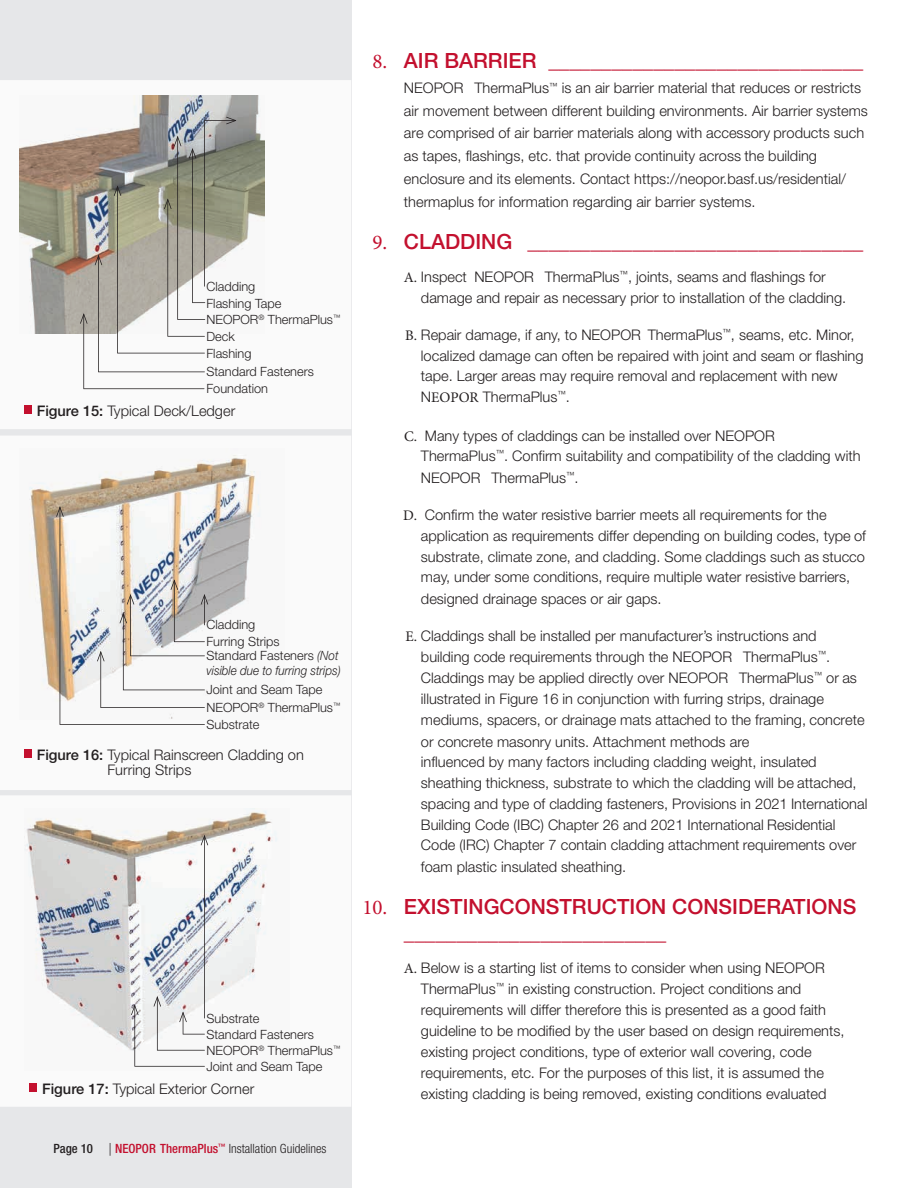
<style>
.page{position:relative;width:918px;height:1188px;background:#fff}
.page>*{position:absolute;margin:0;border:0;box-sizing:border-box;transform-origin:0 0}
.t1{font:500 21px/25.2px "Helvetica Neue LT Std";color:#c3102e}
.t2{font:300 14.7px/21px "Helvetica Neue LT Std";color:#231f20}
.t3{font:300 12.75px/17.2px "Helvetica Neue LT Std";color:#231f20}
.t4{font:italic 300 12.75px/15px "Helvetica Neue LT Std";color:#231f20;scale:.92 1}
.t5{font:300 condensed 12.75px "Helvetica Neue LT Std";color:#231f20}
.s1{font-weight:500}
.s2{font-style:normal}
.s3{font-stretch:normal}
.s4{font-weight:500;color:#c3102e}
.s5{font-family:"Minion Pro";font-weight:400}
</style>
<div class="page">
<div style="left:0;top:0;width:351px;height:1188px;background:#e6e7e9"></div>
<div style="left:0;top:80px;width:351px;height:349px;background:#fafafa"></div>
<div style="left:24px;top:406px;width:8px;height:8px;background:#c3102e"></div>
<img style="left:19px;top:95px;width:245px;height:238px">
<svg style="left:83px;top:314px;width:121px;height:75px;background:#e8e7e7"></svg>
<svg style="left:80px;top:313px;width:8px;height:11px"></svg>
<svg style="left:98px;top:255px;width:107px;height:117px;background:#d5d3d0"></svg>
<svg style="left:95px;top:255px;width:7px;height:10px"></svg>
<svg style="left:117px;top:186px;width:88px;height:167px;background:#bdbbaf"></svg>
<svg style="left:114px;top:185px;width:7px;height:11px"></svg>
<svg style="left:167px;top:199px;width:38px;height:138px;background:#c4c2bc"></svg>
<svg style="left:164px;top:198px;width:8px;height:11px"></svg>
<svg style="left:177px;top:137px;width:28px;height:183px;background:#acaba2"></svg>
<svg style="left:174px;top:136px;width:7px;height:10px"></svg>
<svg style="left:192px;top:149px;width:13px;height:154px;background:#a1a093"></svg>
<svg style="left:189px;top:148px;width:7px;height:11px"></svg>
<svg style="left:204px;top:120px;width:32px;height:167px;background:#a1a396"></svg>
<svg style="left:226px;top:117px;width:10px;height:7px"></svg>
<div style="left:0;top:436px;width:351px;height:354px;background:#fafafa"></div>
<div style="left:24px;top:749px;width:8px;height:8px;background:#c3102e"></div>
<img style="left:19px;top:448px;width:265px;height:271px">
<svg style="left:60px;top:507px;width:145px;height:218px;fill:#f4f3f4"></svg>
<svg style="left:56px;top:506px;width:8px;height:11px"></svg>
<svg style="left:100px;top:652px;width:105px;height:56px;fill:#f8f8f8"></svg>
<svg style="left:97px;top:651px;width:8px;height:10px"></svg>
<svg style="left:123px;top:614px;width:82px;height:76px;background:#ede9e5"></svg>
<svg style="left:120px;top:613px;width:7px;height:10px"></svg>
<svg style="left:130px;top:595px;width:75px;height:61px"></svg>
<svg style="left:127px;top:594px;width:7px;height:11px"></svg>
<svg style="left:174px;top:580px;width:31px;height:62px;background:#bcbab9"></svg>
<svg style="left:171px;top:579px;width:7px;height:11px"></svg>
<hr style="left:204px;top:595px;width:1px;height:30px;background:#231f20">
<svg style="left:201px;top:594px;width:7px;height:11px"></svg>
<div style="left:0;top:795px;width:351px;height:312px;background:#fafafa"></div>
<div style="left:29px;top:1084px;width:8px;height:8px;background:#c3102e"></div>
<img style="left:25px;top:808px;width:265px;height:263px">
<svg style="left:134px;top:1005px;width:71px;height:62px;fill:#f8f8f8"></svg>
<svg style="left:131px;top:1005px;width:8px;height:10px"></svg>
<svg style="left:157px;top:997px;width:48px;height:54px"></svg>
<svg style="left:154px;top:996px;width:7px;height:11px"></svg>
<div style="left:183px;top:1012px;width:22px;height:23px;background:#f8f8f8"></div>
<svg style="left:179px;top:1012px;width:8px;height:10px"></svg>
<hr style="left:204px;top:836px;width:1px;height:182px;background:#231f20">
<svg style="left:201px;top:835px;width:7px;height:10px"></svg>
<p class="t3" style="left:206px;top:277px;width:50px">Cladding</p>
<p class="t3" style="left:206px;top:311px;width:135px">NEOPOR<sup>®</sup> ThermaPlus<sup>™<br></sup>Deck<br>Flashing<br>Standard Fasteners<br>Foundation</p>
<p class="t3" style="left:206px;top:294px;width:76px">Flashing Tape</p>
<p class="t2" style="left:37px;top:400px;width:200px"><span class="s1">FIGURE 15:</span> Typical Deck/Ledger</p>
<p class="t3" style="left:206px;top:616px;width:75px;line-height:16.8px">Cladding<br>Furring Strips</p>
<p class="t3" style="left:206px;top:681px;width:117px">Joint and Seam Tape</p>
<p class="t4" style="left:206px;top:648px;width:148px"><span class="s2">Standard Fasteners</span> (Not visible due to furring strips)</p>
<p class="t3" style="left:206px;top:699px;width:135px">NEOPOR<sup>®</sup> ThermaPlus<sup>™<br></sup>Substrate</p>
<p class="t2" style="left:107px;top:747px;width:198px;line-height:15px;text-indent:-71px"><span class="s1">FIGURE 16:</span> Typical Rainscreen Cladding on<br>Furring Strips</p>
<p class="t3" style="left:206px;top:1009px;width:55px">Substrate</p>
<p class="t3" style="left:206px;top:1057px;width:117px">Joint and Seam Tape</p>
<p class="t3" style="left:206px;top:1026px;width:135px;line-height:16px">Standard Fasteners<br>NEOPOR<sup>®</sup> ThermaPlus<sup>™</sup></p>
<p class="t2" style="left:42px;top:1078px;width:214px"><span class="s1">FIGURE 17:</span> Typical Exterior Corner</p>
<p class="t5" style="left:53px;top:1142px;width:275px"><span class="s1">Page 10</span> <span class="s3">|</span> <span class="s4">NEOPOR ThermaPlus</span><sup>™</sup> Installation Guidelines</p>
<h1 class="t1" style="left:373px;top:48px;width:492px"><span class="s5">8.</span> AIR BARRIER ______________________________</h1>
<p class="t2" style="left:404px;top:77px;width:466px;line-height:22.6px">NEOPOR<sup>®</sup> ThermaPlus<sup>™</sup> is an air barrier material that reduces or restricts air movement between different building environments. Air barrier systems are comprised of air barrier materials along with accessory products such as tapes, fl ashings, etc. that provide continuity across the building enclosure and its elements. Contact https://neopor.basf.us/residential/ thermaplus for information regarding air barrier systems.</p>
<h1 class="t1" style="left:373px;top:229px;width:492px"><span class="s5">9.</span> CLADDING ________________________________</h1>
<p class="t2" style="left:421px;top:266px;width:427px;text-indent:-17px"><span class="s5">A.</span> Inspect NEOPOR<sup>®</sup> ThermaPlus<sup>™</sup>, joints, seams and fl ashings for damage and repair as necessary prior to installation of the cladding.</p>
<p class="t2" style="left:421px;top:324px;width:444px;text-indent:-16px"><span class="s5">B.</span> Repair damage, if any, to NEOPOR<sup>®</sup>ThermaPlus<sup>™</sup>, seams, etc. Minor, localized damage can often be repaired with joint and seam or fl ashing tape. Larger areas may require removal and replacement with new N<span class="s5">EOPOR</span> ThermaPlus<sup>™</sup>.</p>
<p class="t2" style="left:421px;top:425px;width:441px;line-height:20.1px;text-indent:-17px"><span class="s5">C.</span> Many types of claddings can be installed over NEOPOR<sup>®<br></sup>ThermaPlus<sup>™</sup>. Confi rm suitability and compatibility of the cladding with</p>
<p class="t2" style="left:421px;top:467px;width:159px">NEOPOR<sup>®</sup> ThermaPlus<sup>™</sup>.</p>
<p class="t2" style="left:421px;top:504px;width:447px;text-indent:-18px"><span class="s5">D.</span> Confi rm the water resistive barrier meets all requirements for the application as requirements differ depending on building codes, type of substrate, climate zone, and cladding. Some claddings such as stucco may, under some conditions, require multiple water resistive barriers, designed drainage spaces or air gaps.</p>
<p class="t2" style="left:421px;top:625px;width:445px;text-indent:-15px"><span class="s5">E.</span> Claddings shall be installed per manufacturer’s instructions and building code requirements through the NEOPOR<sup>®</sup> ThermaPlus<sup>™</sup>.<br>Claddings may be applied directly over NEOPOR<sup>®</sup> ThermaPlus<sup>™</sup> or as illustrated in Figure 16 in conjunction with furring strips, drainage mediums, spacers, or drainage mats attached to the framing, concrete or concrete masonry units. Attachment methods are</p>
<p class="t2" style="left:421px;top:751px;width:448px">infl uenced by many factors including cladding weight, insulated sheathing thickness, substrate to which the cladding will be attached, spacing and type of cladding fasteners, Provisions in 2021 International Building Code (IBC) Chapter 26 and 2021 International Residential Code (IRC) Chapter 7 contain cladding attachment requirements over foam plastic insulated sheathing.</p>
<h1 class="t1" style="left:404px;top:894px;width:454px;text-indent:-41px"><span class="s5">10.</span> EXISTING CONSTRUCTION CONSIDERATIONS _________________________</h1>
<p class="t2" style="left:421px;top:957px;width:425px;text-indent:-17px"><span class="s5">A.</span> Below is a starting list of items to consider when using NEOPOR<sup>® </sup>ThermaPlus<sup>™</sup> in existing construction. Project conditions and requirements will differ therefore this is presented as a good faith guideline to be modifi ed by the user based on design requirements, existing project conditions, type of exterior wall covering, code requirements, etc. For the purposes of this list, it is assumed the existing cladding is being removed, existing conditions evaluated</p>
</div>
